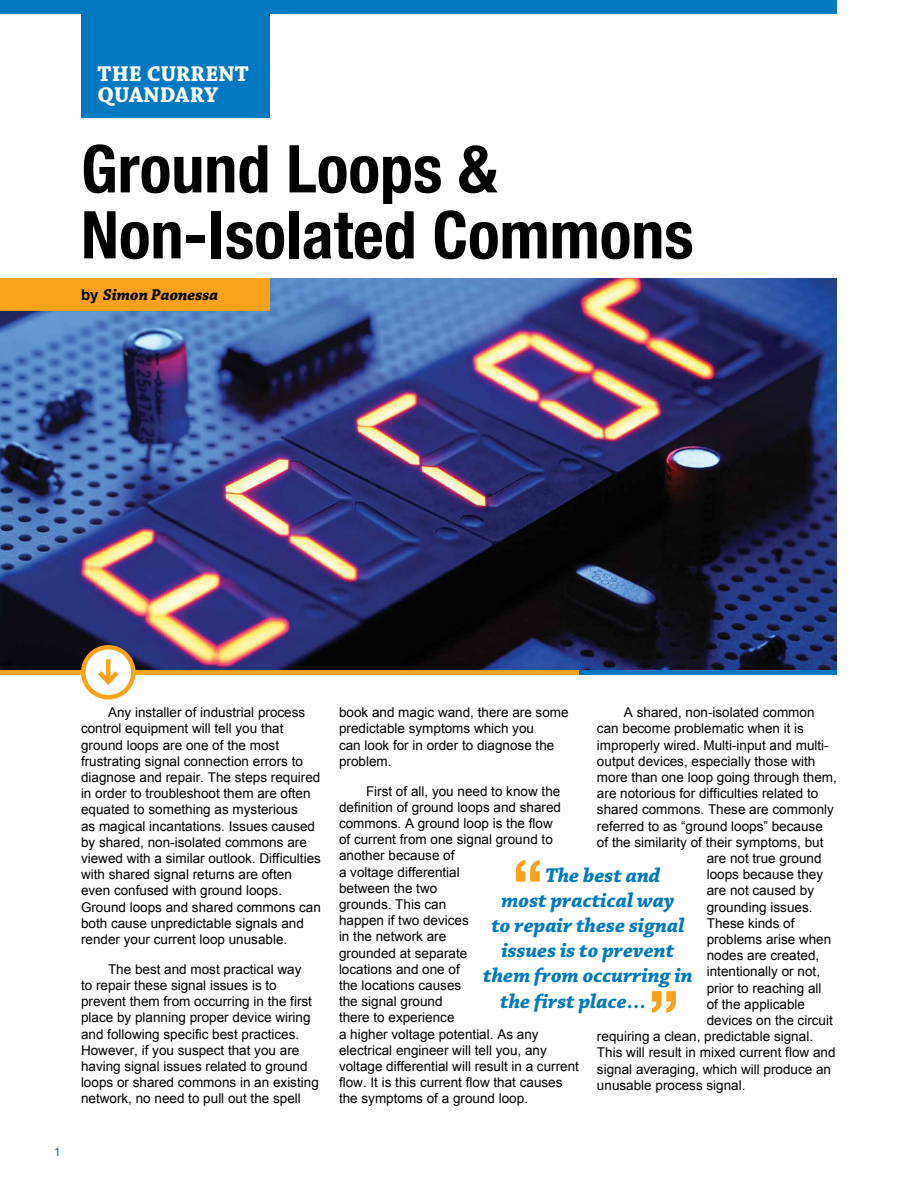
<style>
.page{position:relative;width:918px;height:1188px;background:#fff}
.page>*{position:absolute;margin:0;border:0;box-sizing:border-box;transform-origin:0 0}
.t1{font:700 condensed 66px/66px "Helvetica Neue LT Std";color:#000}
.t2{font:700 22.5px/20.2px "Chaparral Pro";letter-spacing:.005em;color:#fff}
.t3{font:italic 700 21px "Chaparral Pro";color:#0079c1}
.t4{font:italic 700 16.5px "Chaparral Pro";color:#000}
.t5{font:13.5px/16.2px "Arial";color:#000}
.t6{font:12px "Helvetica Neue";color:#0067b1}
.s1{font-family:"Arial";font-style:normal;font-size:15px}
</style>
<div class="page">
<div style="left:579px;top:670px;width:258px;height:5px;background:#0079c1"></div>
<div style="left:0;top:670px;width:579px;height:5px;background:#faa21b"></div>
<div style="left:81px;top:0;width:189px;height:118px;background:#0079c1"></div>
<svg style="left:516px;top:860px;width:24px;height:22px"></svg>
<svg style="left:652px;top:991px;width:24px;height:22px"></svg>
<img style="left:0;top:278px;width:837px;height:392px">
<div style="left:0;top:0;width:837px;height:14px;background:#0079c1"></div>
<div style="left:0;top:278px;width:270px;height:32px;background:#faa21b"></div>
<svg style="left:83px;top:647px;width:50px;height:50px"></svg>
<div style="left:81px;top:645px;width:55px;height:55px;border:4px solid #faa21b;border-radius:50%"></div>
<div style="left:106px;top:659px;width:5px;height:23px;background:#faa21b"></div>
<svg style="left:93px;top:666px;width:30px;height:23px"></svg>
<p class="t2" style="left:97px;top:65px;width:153px">THE CURRENT<br>QUANDARY</p>
<p class="t1" style="left:81px;top:135px;width:614px">Ground Loops &amp;<br>Non-Isolated Commons</p>
<p class="t4" style="left:81px;top:286px;width:139px"><span class="s1">by</span> Simon Paonessa</p>
<p class="t6" style="left:54px;top:1143px;width:8px">1</p>
<p class="t5" style="left:81px;top:705px;width:241px;text-indent:27px">Any installer of industrial process control equipment will tell you that ground loops are one of the most frustrating signal connection errors to diagnose and repair. The steps required in order to troubleshoot them are often equated to something as mysterious<br>as magical incantations. Issues caused by shared, non-isolated commons are viewed with a similar outlook. Difficulties with shared signal returns are often even confused with ground loops.<br>Ground loops and shared commons can both cause unpredictable signals and render your current loop unusable.</p>
<p class="t5" style="left:81px;top:961px;width:239px;text-indent:27px">The best and most practical way<br>to repair these signal issues is to prevent them from occurring in the first place by planning proper device wiring and following specific best practices.<br>However, if you suspect that you are having signal issues related to ground loops or shared commons in an existing network, no need to pull out the spell</p>
<p class="t5" style="left:339px;top:705px;width:231px">book and magic wand, there are some predictable symptoms which you<br>can look for in order to diagnose the problem.</p>
<p class="t5" style="left:339px;top:783px;width:241px;text-indent:27px">First of all, you need to know the definition of ground loops and shared commons. A ground loop is the flow<br>of current from one signal ground to another because of<br>a voltage differential<br>between the two<br>grounds. This can<br>happen if two devices<br>in the network are<br>grounded at separate<br>locations and one of<br>the locations causes<br>the signal ground<br>there to experience<br>a higher voltage potential. As any electrical engineer will tell you, any voltage differential will result in a current flow. It is this current flow that causes the symptoms of a ground loop.</p>
<p class="t5" style="left:624px;top:705px;width:192px">A shared, non-isolated common</p>
<p class="t5" style="left:597px;top:721px;width:209px">can become problematic when it is</p>
<p class="t5" style="left:597px;top:737px;width:233px">improperly wired. Multi-input and multi-</p>
<p class="t5" style="left:597px;top:753px;width:220px">output devices, especially those with</p>
<p class="t5" style="left:597px;top:769px;width:241px">more than one loop going through them,</p>
<p class="t5" style="left:597px;top:786px;width:223px">are notorious for difficulties related to</p>
<p class="t5" style="left:597px;top:802px;width:239px">shared commons. These are commonly</p>
<p class="t5" style="left:597px;top:818px;width:227px">referred to as “ground loops” because</p>
<p class="t5" style="left:597px;top:834px;width:228px">of the similarity of their symptoms, but</p>
<p class="t5" style="left:707px;top:850px;width:116px">are not true ground</p>
<p class="t5" style="left:707px;top:867px;width:118px">loops because they</p>
<p class="t5" style="left:707px;top:883px;width:109px">are not caused by</p>
<p class="t5" style="left:707px;top:899px;width:107px">grounding issues.</p>
<p class="t5" style="left:707px;top:915px;width:89px">These kinds of</p>
<p class="t5" style="left:707px;top:931px;width:126px">problems arise when</p>
<p class="t5" style="left:707px;top:948px;width:114px">nodes are created,</p>
<p class="t5" style="left:707px;top:964px;width:115px">intentionally or not,</p>
<p class="t5" style="left:707px;top:980px;width:116px">prior to reaching all</p>
<p class="t5" style="left:707px;top:996px;width:100px">of the applicable</p>
<p class="t5" style="left:707px;top:1012px;width:128px">devices on the circuit</p>
<p class="t5" style="left:597px;top:1029px;width:218px">requiring a clean, predictable signal.</p>
<p class="t5" style="left:597px;top:1045px;width:240px">This will result in mixed current flow and</p>
<p class="t5" style="left:597px;top:1061px;width:236px">signal averaging, which will produce an</p>
<p class="t5" style="left:597px;top:1077px;width:150px">unusable process signal.</p>
<p class="t3" style="left:546px;top:863px;width:116px">The best and</p>
<p class="t3" style="left:502px;top:888px;width:174px">most practical way</p>
<p class="t3" style="left:491px;top:913px;width:195px">to repair these signal</p>
<p class="t3" style="left:502px;top:938px;width:174px">issues is to prevent</p>
<p class="t3" style="left:483px;top:963px;width:211px">them from occurring in</p>
<p class="t3" style="left:500px;top:989px;width:147px">the first place…</p>
</div>
